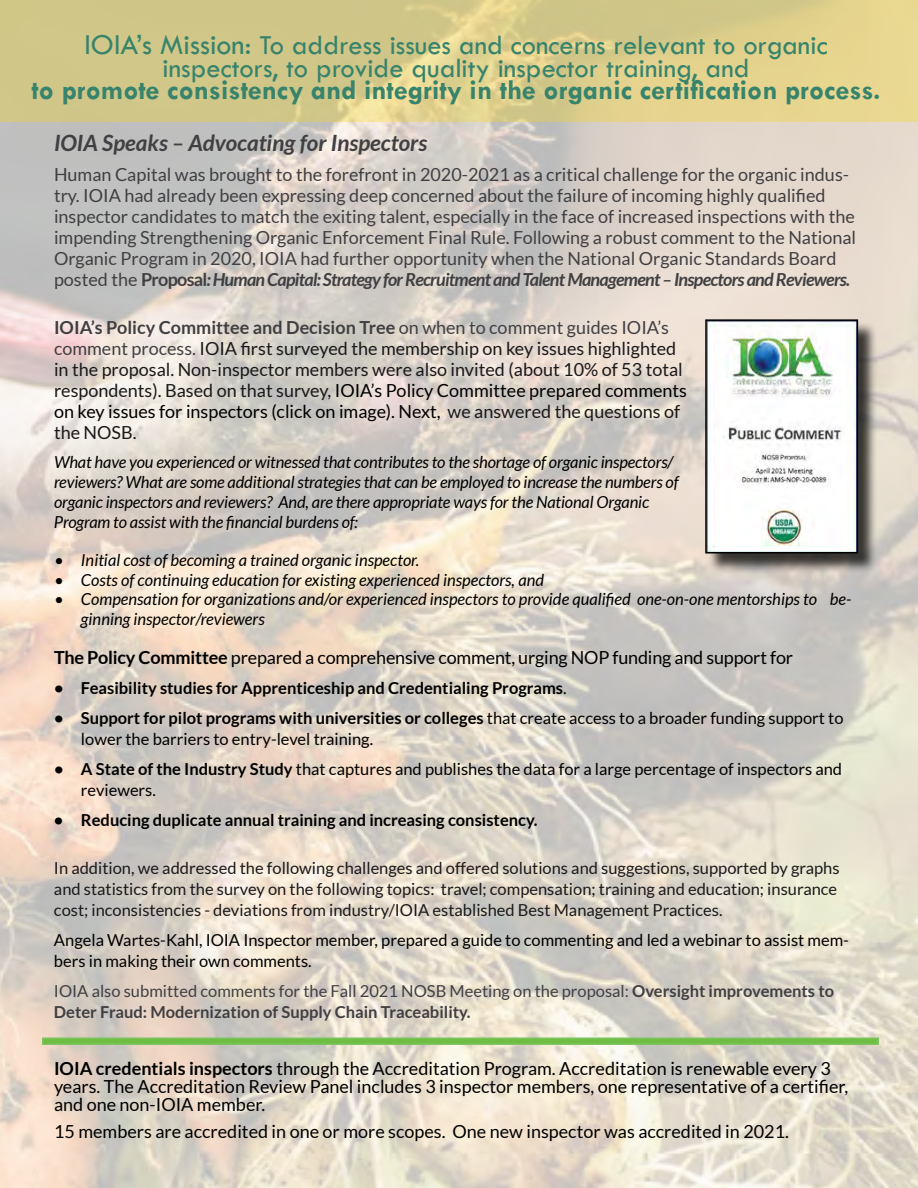
<style>
.page{position:relative;width:918px;height:1188px;background:#fff}
.page>*{position:absolute;margin:0;border:0;box-sizing:border-box;transform-origin:0 0}
.t1{font:28.5px/22.5px "Tw Cen";color:#37836c;text-align:center}
.t2{font:700 28.5px "Tw Cen";color:#37836c}
.t3{font:italic 700 22.5px "Lato";color:#403f42}
.t4{font:18px/21px "Lato";color:#403f42}
.t5{font:18px/18px "Lato";color:#000}
.t6{font:18px/21px "Lato";color:#1a191a}
.t7{font:italic 16.5px/19.8px "Lato";letter-spacing:-.01em;color:#000}
.t8{font:16.5px/21px "Lato";color:#000}
.t9{font:16.5px/21px "Lato";color:#1a191a}
.t10{font:700 16.5px/21px "Lato";color:#403f42}
.t11{font:700 16.5px "Lato";color:#000}
.s1{font-size:30px}
.s2{font-weight:700}
.s3{font-weight:700;font-style:italic}
.s4{font-weight:700;color:#403f42}
.s5{color:#403f42}
.s6{color:#000}
.s7{font-weight:400}
</style>
<div class="page">
<img style="left:0;top:122px;width:918px;height:1066px">
<svg style="left:0;top:0;width:918px;height:122px;background:#d8cc8b"></svg>
<div style="left:707px;top:322px;width:171px;height:251px;background:#000;opacity:.75"></div>
<img style="left:708px;top:322px;width:147px;height:229px">
<div style="left:705px;top:319px;width:153px;height:235px;border:2px solid #000"></div>
<svg style="left:42px;top:1037px;width:837px;height:8px;background:#7bc157"></svg>
<h1 class="t1" style="left:84px;top:34px;width:745px"><span class="s1">IOIA’s Mission:</span> To address issues and concerns relevant to organic inspectors, to provide quality inspector training, and</h1>
<h1 class="t2" style="left:32px;top:73px;width:850px">to promote consistency and integrity in the organic certification process.</h1>
<p class="t3" style="left:54px;top:130px;width:375px">IOIA Speaks – Advocating for Inspectors</p>
<p class="t4" style="left:54px;top:164px;width:804px">Human Capital was brought to the forefront in 2020-2021 as a critical challenge for the organic indus&shy;try. IOIA had already been expressing deep concerned about the failure of incoming highly qualified inspector candidates to match the exiting talent, especially in the face of increased inspections with the impending Strengthening Organic Enforcement Final Rule. Following a robust comment to the National Organic Program in 2020, IOIA had further opportunity when the National Organic Standards Board posted the <span class="s2">Proposal</span><span class="s3">: Human Capital: Strategy for Recruitment and Talent Management – Inspectors and Reviewers.</span></p>
<p class="t6" style="left:54px;top:317px;width:635px"><span class="s4">IOIA’s Policy Committee and Decision Tree</span> <span class="s5">on when to comment guides IOIA’s comment process.</span> IOIA first surveyed the membership on key issues highlighted in the proposal. Non-inspector members were also invited (about 10% of 53 total respondents). Based on that survey, <span class="s6">IOIA’s Policy Committee prepared comments on key issues for inspectors (click on image). Next,</span> we answered the questions of the NOSB.</p>
<p class="t7" style="left:54px;top:453px;width:626px">What have you experienced or witnessed that contributes to the shortage of organic inspectors/ reviewers? What are some additional strategies that can be employed to increase the numbers of organic inspectors and reviewers? And, are there appropriate ways for the National Organic Program to assist with the financial burdens of:</p>
<p class="t7" style="left:54px;top:551px;width:367px">• Initial cost of becoming a trained organic inspector.</p>
<p class="t7" style="left:54px;top:570px;width:492px">• Costs of continuing education for existing experienced inspectors, and</p>
<p class="t7" style="left:81px;top:590px;width:772px;text-indent:-27px">• Compensation for organizations and/or experienced inspectors to provide qualified one-on-one mentorships to be&shy;ginning inspector/reviewers</p>
<p class="t5" style="left:54px;top:648px;width:741px"><span class="s2">The Policy Committee</span> prepared a comprehensive comment, urging NOP funding and support for</p>
<p class="t11" style="left:54px;top:679px;width:514px">• Feasibility studies for Apprenticeship and Credentialing Programs<span class="s7">.</span></p>
<p class="t8" style="left:81px;top:707px;width:764px;text-indent:-27px"><span class="s2">• Support for pilot programs with universities or colleges</span> that create access to a broader funding support to lower the barriers to entry-level training.</p>
<p class="t8" style="left:81px;top:758px;width:763px;text-indent:-27px"><span class="s2">• A State of the Industry Study</span> that captures and publishes the data for a large percentage of inspectors and reviewers.</p>
<p class="t11" style="left:54px;top:811px;width:485px">• Reducing duplicate annual training and increasing consistency.</p>
<p class="t9" style="left:54px;top:857px;width:787px">In addition, we addressed the following challenges and offered solutions and suggestions, supported by graphs and statistics from the survey on the following topics: travel; compensation; training and education; insurance cost; inconsistencies - deviations from industry/IOIA established Best Management Practices.</p>
<p class="t8" style="left:54px;top:929px;width:797px">Angela Wartes-Kahl, IOIA Inspector member, prepared a guide to commenting and led a webinar to assist mem&shy;bers in making their own comments.</p>
<p class="t10" style="left:54px;top:980px;width:782px"><span class="s7">IOIA also submitted comments for the Fall 2021 NOSB Meeting on the proposal:</span> Oversight improvements to<br>Deter Fraud: Modernization of Supply Chain Traceability.</p>
<p class="t5" style="left:54px;top:1059px;width:796px"><span class="s2">IOIA credentials inspectors</span> through the Accreditation Program. Accreditation is renewable every 3 years. The Accreditation Review Panel includes 3 inspector members, one representative of a certifier, and one non-IOIA member.</p>
<p class="t5" style="left:54px;top:1122px;width:736px">15 members are accredited in one or more scopes. One new inspector was accredited in 2021.</p>
</div>
